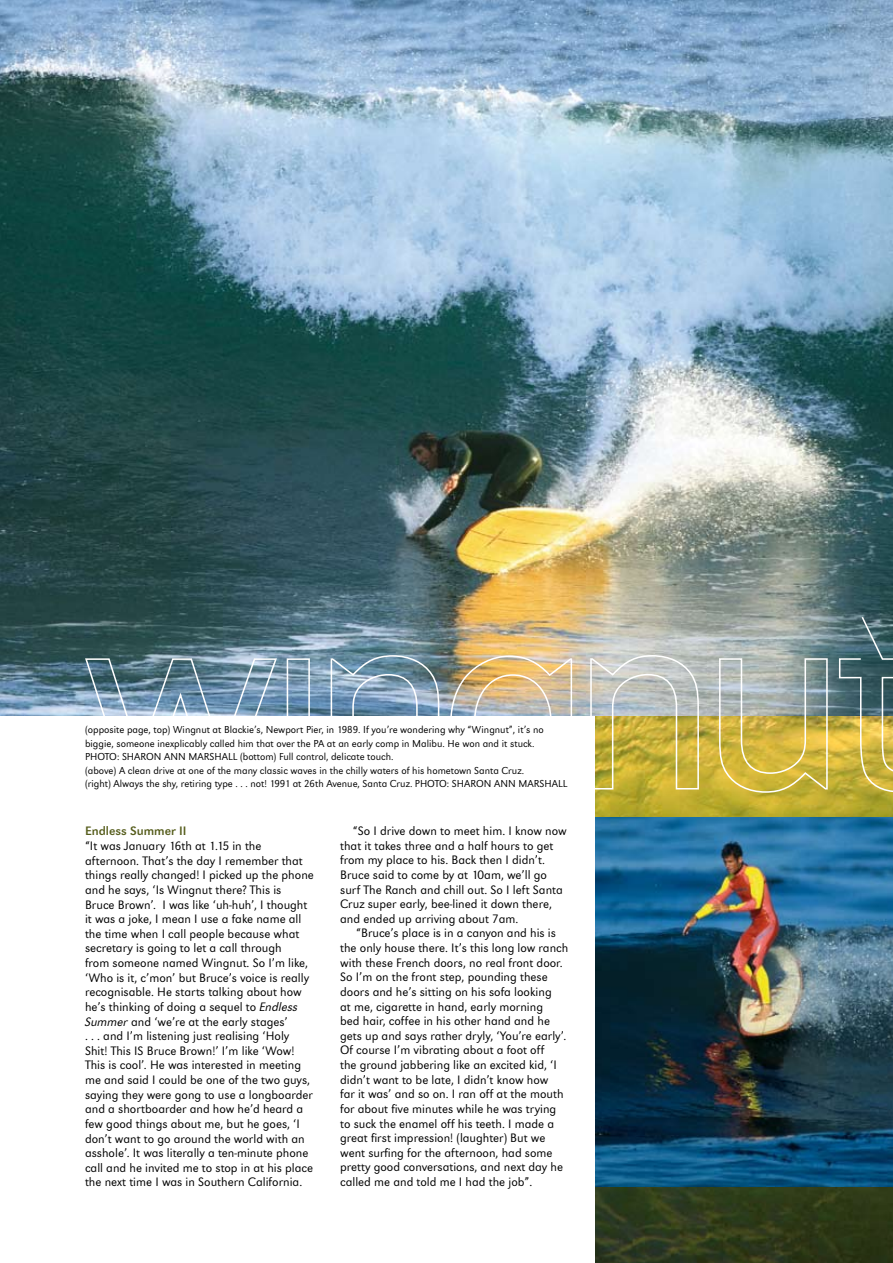
<style>
.page{position:relative;width:893px;height:1263px;background:#fff}
.page>*{position:absolute;margin:0;border:0;box-sizing:border-box;transform-origin:0 0}
.t1{font:12.75px/14.7px "Australian Sans";color:#000}
.t2{font:12.75px "Australian Sans Semi";color:#565d1c}
.t3{font:10.5px/13.5px "Australian Sans";color:#000}
.s1{font-style:italic}
</style>
<div class="page">
<img style="left:595px;top:793px;width:298px;height:470px">
<img style="left:0;top:0;width:893px;height:716px">
<img style="left:84px;top:654px;width:489px;height:62px">
<img style="left:589px;top:615px;width:304px;height:178px">
<img style="left:595px;top:817px;width:298px;height:369px">
<p class="t3" style="left:85px;top:723px;width:460px">(opposite page, top) Wingnut at Blackie’s, Newport Pier, in 1989. If you’re wondering why “Wingnut”, it’s no biggie, someone inexplicably called him that over the PA at an early comp in Malibu. He won and it stuck.<br>Photo</p>
<p class="t3" style="left:85px;top:750px;width:440px;text-indent:155px">(bottom) Full control, delicate touch.<br>(above) A clean drive at one of the many classic waves in the chilly waters of his hometown Santa Cruz. (right) Always the shy, retiring type . . . not! 1991 at 26th Avenue, Santa Cruz. Photo</p>
<p class="t3" style="left:117px;top:750px;width:18px">: Sharon</p>
<p class="t3" style="left:164px;top:750px;width:40px">Ann Marshall</p>
<p class="t3" style="left:447px;top:777px;width:18px">: Sharon</p>
<p class="t3" style="left:494px;top:777px;width:40px">Ann Marshall</p>
<p class="t2" style="left:85px;top:824px;width:98px">Endless Summer II</p>
<p class="t1" style="left:85px;top:838px;width:230px">“It was January 16th at 1.15 in the afternoon. That’s the day I remember that things really changed! I picked up the phone and he says, ‘Is Wingnut there? This is Bruce Brown’. I was like ‘uh-huh’, I thought it was a joke, I mean I use a fake name all the time when I call people because what secretary is going to let a call through<br>from someone named Wingnut. So I’m like, ‘Who is it, c’mon’ but Bruce’s voice is really recognisable. He starts talking about how he’s thinking of doing a sequel to <span class="s1">Endless Summer</span> and ‘we’re at the early stages’<br>. . . and I’m listening just realising ‘Holy Shit! This IS Bruce Brown!’ I’m like ‘Wow!<br>This is cool’. He was interested in meeting me and said I could be one of the two guys, saying they were gong to use a longboarder and a shortboarder and how he’d heard a few good things about me, but he goes, ‘I don’t want to go around the world with an asshole’. It was literally a ten-minute phone call and he invited me to stop in at his place the next time I was in Southern California.</p>
<p class="t1" style="left:340px;top:823px;width:228px;text-indent:13px">“So I drive down to meet him. I know now that it takes three and a half hours to get from my place to his. Back then I didn’t.<br>Bruce said to come by at 10am, we’ll go surf The Ranch and chill out. So I left Santa Cruz super early, bee-lined it down there, and ended up arriving about 7am.</p>
<p class="t1" style="left:340px;top:926px;width:230px;text-indent:16px">“Bruce’s place is in a canyon and his is the only house there. It’s this long low ranch with these French doors, no real front door.<br>So I’m on the front step, pounding these doors and he’s sitting on his sofa looking<br>at me, cigarette in hand, early morning<br>bed hair, coffee in his other hand and he gets up and says rather dryly, ‘You’re early’.<br>Of course I’m vibrating about a foot off<br>the ground jabbering like an excited kid, ‘I didn’t want to be late, I didn’t know how<br>far it was’ and so on. I ran off at the mouth for about five minutes while he was trying to suck the enamel off his teeth. I made a great first impression! (laughter) But we went surfing for the afternoon, had some pretty good conversations, and next day he called me and told me I had the job”.</p>
</div>
